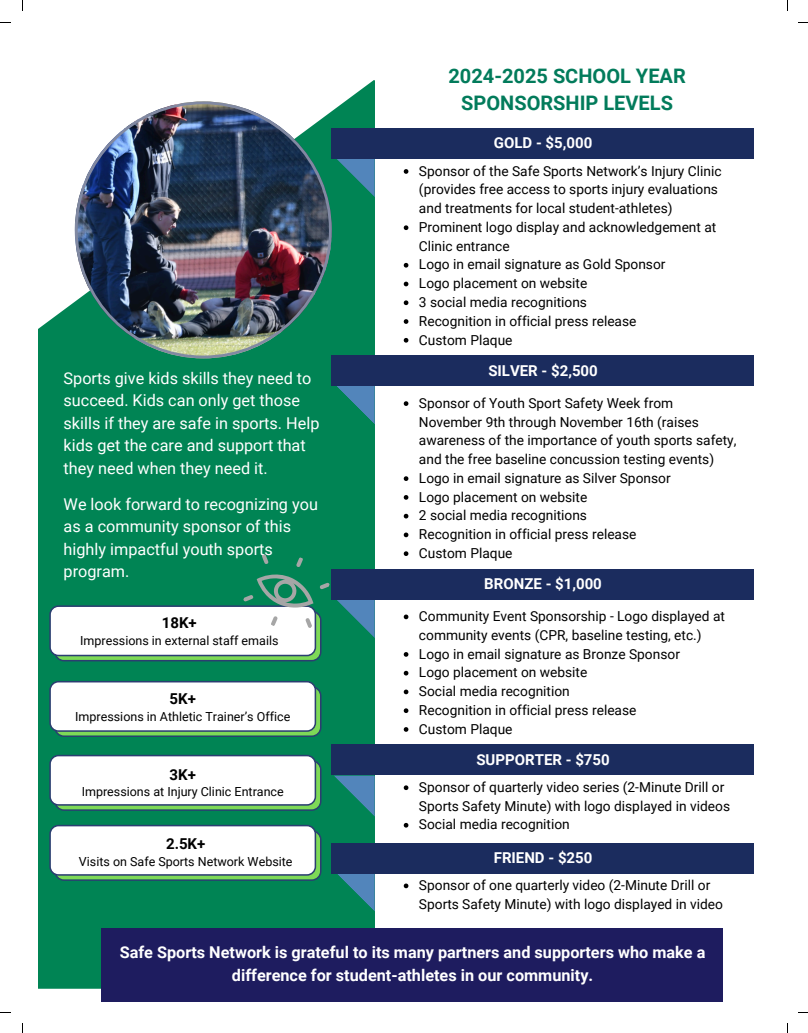
<style>
.page{position:relative;width:808px;height:1033px;background:#fff}
.page>*{position:absolute;margin:0;border:0;box-sizing:border-box;transform-origin:0 0}
.t1{font:700 20px/27.2px "Roboto";color:#027b5b;text-align:center}
.t2{font:16.25px/22.5px "Roboto";color:#fff}
.t3{font:700 16.25px/22.5px "Roboto";color:#fff;text-align:center}
.t4{font:700 15px "Roboto";color:#fff}
.t5{font:700 15px "Roboto";color:#000}
.t6{font:13.75px/18.8px "Roboto";color:#000}
.t7{font:12.5px "Roboto";color:#000}
</style>
<div class="page">
<svg style="left:38px;top:80px;width:337px;height:908px;background:#1d9167"></svg>
<svg style="left:333px;top:159px;width:42px;height:38px;background:#258482"></svg>
<div style="left:332px;top:129px;width:421px;height:30px;background:#1b2c5e"></div>
<svg style="left:404px;top:169px;width:4px;height:5px"></svg>
<svg style="left:404px;top:225px;width:4px;height:5px"></svg>
<svg style="left:404px;top:263px;width:4px;height:4px"></svg>
<svg style="left:404px;top:282px;width:4px;height:4px"></svg>
<svg style="left:404px;top:300px;width:4px;height:5px"></svg>
<svg style="left:404px;top:319px;width:4px;height:5px"></svg>
<svg style="left:404px;top:338px;width:4px;height:4px"></svg>
<svg style="left:333px;top:386px;width:42px;height:38px;background:#258483"></svg>
<div style="left:332px;top:356px;width:421px;height:30px;background:#1b2c5e"></div>
<svg style="left:404px;top:401px;width:4px;height:5px"></svg>
<svg style="left:404px;top:476px;width:4px;height:5px"></svg>
<svg style="left:404px;top:495px;width:4px;height:5px"></svg>
<svg style="left:404px;top:514px;width:4px;height:4px"></svg>
<svg style="left:404px;top:532px;width:4px;height:5px"></svg>
<svg style="left:404px;top:551px;width:4px;height:5px"></svg>
<div style="left:332px;top:569px;width:421px;height:30px;background:#1b2c5e"></div>
<svg style="left:404px;top:614px;width:4px;height:5px"></svg>
<svg style="left:404px;top:652px;width:4px;height:4px"></svg>
<svg style="left:404px;top:671px;width:4px;height:4px"></svg>
<svg style="left:404px;top:689px;width:4px;height:5px"></svg>
<svg style="left:404px;top:708px;width:4px;height:5px"></svg>
<svg style="left:404px;top:727px;width:4px;height:4px"></svg>
<svg style="left:333px;top:775px;width:42px;height:41px;background:#278485"></svg>
<div style="left:332px;top:745px;width:421px;height:30px;background:#1b2c5e"></div>
<svg style="left:404px;top:785px;width:4px;height:5px"></svg>
<svg style="left:404px;top:823px;width:4px;height:4px"></svg>
<svg style="left:333px;top:873px;width:42px;height:38px;background:#248281"></svg>
<div style="left:332px;top:843px;width:421px;height:30px;background:#1b2c5e"></div>
<svg style="left:404px;top:883px;width:4px;height:5px"></svg>
<div style="left:101px;top:928px;width:622px;height:73px;background:#1e1c5f"></div>
<img style="left:75px;top:101px;width:257px;height:257px">
<svg style="left:49px;top:681px;width:272px;height:56px"></svg>
<svg style="left:49px;top:754px;width:272px;height:56px"></svg>
<svg style="left:49px;top:824px;width:272px;height:56px"></svg>
<svg style="left:49px;top:543px;width:326px;height:118px"></svg>
<p class="t1" style="left:448px;top:62px;width:239px">2024-2025 SCHOOL YEAR<br>SPONSORSHIP LEVELS</p>
<h1 class="t4" style="left:494px;top:134px;width:100px">GOLD - $5,000</h1>
<p class="t6" style="left:419px;top:162px;width:304px">Sponsor of the Safe Sports Network’s Injury Clinic (provides free access to sports injury evaluations and treatments for local student-athletes)</p>
<h2 class="t6" style="left:419px;top:218px;width:299px">Prominent logo display and acknowledgement at<br>Clinic entrance</h2>
<p class="t6" style="left:419px;top:255px;width:248px">Logo in email signature as Gold Sponsor</p>
<p class="t6" style="left:419px;top:274px;width:170px">Logo placement on website</p>
<p class="t6" style="left:419px;top:293px;width:169px">3 social media recognitions</p>
<p class="t6" style="left:419px;top:312px;width:219px">Recognition in official press release</p>
<p class="t6" style="left:419px;top:330px;width:95px">Custom Plaque</p>
<p class="t4" style="left:488px;top:362px;width:111px">SILVER - $2,500</p>
<p class="t6" style="left:419px;top:394px;width:319px">Sponsor of Youth Sport Safety Week from November 9th through November 16th (raises awareness of the importance of youth sports safety, and the free baseline concussion testing events)</p>
<h2 class="t6" style="left:419px;top:469px;width:253px">Logo in email signature as Silver Sponsor</h2>
<p class="t6" style="left:419px;top:487px;width:170px">Logo placement on website</p>
<p class="t6" style="left:419px;top:506px;width:169px">2 social media recognitions</p>
<p class="t6" style="left:419px;top:525px;width:219px">Recognition in official press release</p>
<p class="t6" style="left:419px;top:544px;width:95px">Custom Plaque</p>
<p class="t4" style="left:484px;top:575px;width:119px">BRONZE - $1,000</p>
<p class="t6" style="left:419px;top:607px;width:307px">Community Event Sponsorship - Logo displayed at community events (CPR, baseline testing, etc.)</p>
<h4 class="t6" style="left:419px;top:644px;width:262px">Logo in email signature as Bronze Sponsor</h4>
<h4 class="t6" style="left:419px;top:663px;width:219px">Logo placement on website<br>Social media recognition<br>Recognition in official press release</h4>
<p class="t6" style="left:419px;top:719px;width:95px">Custom Plaque</p>
<p class="t4" style="left:476px;top:750px;width:135px">SUPPORTER - $750</p>
<p class="t6" style="left:419px;top:778px;width:312px">Sponsor of quarterly video series (2-Minute Drill or<br>Sports Safety Minute) with logo displayed in videos</p>
<p class="t6" style="left:419px;top:815px;width:152px">Social media recognition</p>
<p class="t4" style="left:494px;top:849px;width:100px">FRIEND - $250</p>
<p class="t6" style="left:419px;top:876px;width:305px">Sponsor of one quarterly video (2-Minute Drill or<br>Sports Safety Minute) with logo displayed in video</p>
<p class="t3" style="left:120px;top:941px;width:587px">Safe Sports Network is grateful to its many partners and supporters who make a difference for student-athletes in our community.</p>
<p class="t2" style="left:64px;top:367px;width:257px">Sports give kids skills they need to succeed. Kids can only get those skills if they are safe in sports. Help kids get the care and support that they need when they need it.</p>
<p class="t2" style="left:64px;top:493px;width:256px">We look forward to recognizing you as a community sponsor of this highly impactful youth sports program.</p>
<p class="t5" style="left:162px;top:614px;width:36px">18K+</p>
<p class="t7" style="left:80px;top:633px;width:200px">Impressions in external staff emails</p>
<p class="t5" style="left:169px;top:690px;width:28px">5K+</p>
<p class="t7" style="left:75px;top:709px;width:216px">Impressions in Athletic Trainer’s Office</p>
<p class="t5" style="left:169px;top:765px;width:28px">3K+</p>
<h2 class="t7" style="left:82px;top:784px;width:203px">Impressions at Injury Clinic Entrance</h2>
<p class="t5" style="left:166px;top:835px;width:41px">2.5K+</p>
<p class="t7" style="left:79px;top:854px;width:215px">Visits on Safe Sports Network Website</p>
</div>
